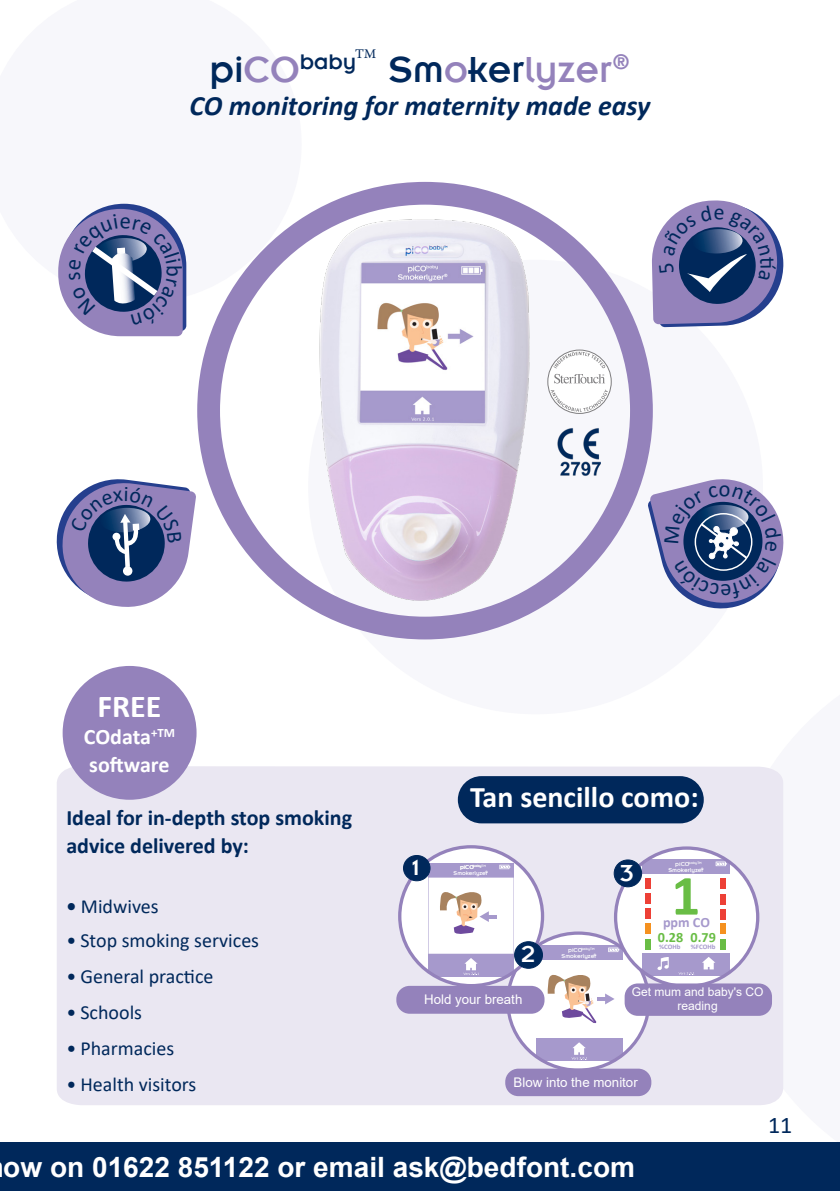
<style>
.page{position:relative;width:840px;height:1191px;background:#fff}
.page>*{position:absolute;margin:0;border:0;box-sizing:border-box;transform-origin:0 0}
.t1{font:700 57px "Calibri";color:#69bd45}
.t2{font:40px "Insignia LT";color:#9482bb}
.t3{font:700 32px "Calibri";color:#fff}
.t4{font:700 30px "Calibri";color:#fff}
.t5{font:700 28px "Arial";color:#fff}
.t6{font:italic 700 28px "Calibri";color:#00285b}
.t7{font:25.6px "Insignia LT";color:#fff}
.t8{font:25.4px "Insignia LT";color:#fff}
.t9{font:24.2px "Insignia LT";color:#fff}
.t10{font:24px "Calibri";color:#00285b}
.paragraph{font:700 22px "Calibri";color:#00285b}
.t11{font:700 22px "Calibri";letter-spacing:-.005em;color:#fff}
.paragraph-2{font:20px "Calibri";color:#00285b}
.t12{font:700 14.2px "Calibri";color:#69bd45}
.t13{font:700 14.2px "Calibri";color:#a699cc}
.t14{font:14px "Arno Pro";color:#00285b}
.t15{font:13.2px "Arial";color:#fff}
.t16{font:12px/14.4px "Arial";color:#fff;text-align:center}
.t17{font:700 6.8px "Calibri";color:#a699cc}
.t18{font:6.2px "Insignia LT";color:#fff}
.t19{font:3.6px "Insignia LT";color:#fcfcfc}
.s1{color:#00285b}
.s2{font-weight:700}
.s3{font-size:6.2px}
</style>
<div class="page">
<svg style="left:782px;top:778px;width:2px;height:315px"></svg>
<div style="left:308px;top:260px;width:454px;height:454px;background:#f7f7fb;border-radius:50%"></div>
<svg style="left:119px;top:203px;width:182px;height:99px"></svg>
<div style="left:0;top:1141px;width:839px;height:50px;background:#00285b"></div>
<div style="left:57px;top:766px;width:725px;height:339px;background:#eae7f2"></div>
<svg style="left:507px;top:933px;width:141px;height:137px"></svg>
<div style="left:536px;top:945px;width:86px;height:115px;background:#a699cc"></div>
<div style="left:535px;top:960px;width:87px;height:78px;background:#fff"></div>
<svg style="left:608px;top:947px;width:11px;height:5px"></svg>
<svg style="left:571px;top:1042px;width:16px;height:18px"></svg>
<svg style="left:547px;top:974px;width:67px;height:49px"></svg>
<div style="left:505px;top:1068px;width:146px;height:28px;background:#9482bb;border-radius:13px"></div>
<div style="left:399px;top:846px;width:143px;height:139px;background:#fff;border-radius:50%"></div>
<div style="left:428px;top:863px;width:85px;height:113px;background:#a699cc"></div>
<div style="left:428px;top:877px;width:85px;height:76px;background:#fff"></div>
<svg style="left:440px;top:892px;width:56px;height:42px"></svg>
<svg style="left:499px;top:864px;width:11px;height:5px"></svg>
<svg style="left:463px;top:958px;width:15px;height:17px"></svg>
<div style="left:398px;top:845px;width:146px;height:142px;border:3px solid #9482bb;border-radius:50%"></div>
<div style="left:396px;top:985px;width:148px;height:28px;background:#9482bb;border-radius:13px"></div>
<div style="left:403px;top:855px;width:27px;height:25px;background:#00285b;border-radius:50%"></div>
<div style="left:403px;top:855px;width:27px;height:26px;border:1px solid #00285b;border-radius:50%"></div>
<div style="left:615px;top:848px;width:142px;height:138px;background:#fff;border-radius:50%"></div>
<div style="left:642px;top:859px;width:87px;height:117px;background:#a699cc"></div>
<div style="left:642px;top:874px;width:87px;height:78px;background:#fff"></div>
<svg style="left:678px;top:972px;width:16px;height:3px"></svg>
<svg style="left:657px;top:957px;width:11px;height:13px"></svg>
<svg style="left:702px;top:957px;width:13px;height:12px"></svg>
<div style="left:720px;top:939px;width:5px;height:11px;background:#69bd45"></div>
<div style="left:720px;top:923px;width:5px;height:11px;background:#f5911f"></div>
<div style="left:720px;top:878px;width:5px;height:11px;background:#ed4036"></div>
<div style="left:720px;top:908px;width:5px;height:11px;background:#ed4036"></div>
<div style="left:720px;top:893px;width:5px;height:11px;background:#ed4036"></div>
<div style="left:645px;top:939px;width:5px;height:11px;background:#69bd45"></div>
<div style="left:645px;top:923px;width:5px;height:11px;background:#f5911f"></div>
<div style="left:645px;top:878px;width:5px;height:11px;background:#ed4036"></div>
<div style="left:645px;top:908px;width:5px;height:11px;background:#ed4036"></div>
<div style="left:645px;top:893px;width:5px;height:11px;background:#ed4036"></div>
<svg style="left:715px;top:861px;width:11px;height:5px"></svg>
<div style="left:624px;top:983px;width:147px;height:32px;background:#9482bb;border-radius:13px"></div>
<div style="left:514px;top:941px;width:28px;height:27px;background:#00285b;border-radius:50%"></div>
<div style="left:514px;top:941px;width:28px;height:27px;border:1px solid #00285b;border-radius:50%"></div>
<div style="left:614px;top:860px;width:27px;height:26px;background:#00285b;border-radius:50%"></div>
<div style="left:613px;top:859px;width:28px;height:28px;border:1px solid #00285b;border-radius:50%"></div>
<div style="left:457px;top:776px;width:246px;height:47px;background:#00285b;border-radius:24px"></div>
<div style="left:63px;top:666px;width:133px;height:133px;background:#9482bb;border-radius:50%"></div>
<img style="left:301px;top:197px;width:247px;height:411px">
<div style="left:197px;top:182px;width:455px;height:457px;border:23px solid #9482bb;border-radius:50%"></div>
<div style="left:547px;top:350px;width:64px;height:63px;background:#fff;border-radius:50%"></div>
<div style="left:547px;top:350px;width:64px;height:63px;border:1px solid #7e7d7f;border-radius:50%"></div>
<svg style="left:554px;top:374px;width:50px;height:9px"></svg>
<svg style="left:553px;top:352px;width:52px;height:16px"></svg>
<svg style="left:550px;top:389px;width:57px;height:23px"></svg>
<img style="left:557px;top:428px;width:44px;height:48px">
<svg style="left:652px;top:200px;width:131px;height:127px"></svg>
<svg style="left:56px;top:479px;width:140px;height:128px"></svg>
<svg style="left:58px;top:204px;width:128px;height:132px"></svg>
<svg style="left:648px;top:479px;width:136px;height:130px"></svg>
<p class="t14" style="left:355px;top:46px;width:22px">TM</p>
<p class="t2" style="left:209px;top:49px;width:422px"><span class="s1">pi</span>CO<sup>baby</sup> <span class="s1">Sm</span>o<span class="s1">ker</span>lyzer<sup>®</sup></p>
<p class="t6" style="left:189px;top:86px;width:462px">CO monitoring for maternity made easy</p>
<p class="t3" style="left:97px;top:684px;width:65px">FREE</p>
<p class="t11" style="left:84px;top:721px;width:93px">COdata<sup>+TM</sup></p>
<p class="t11" style="left:89px;top:749px;width:82px">software</p>
<p class="t4" style="left:470px;top:776px;width:230px">Tan sencillo como:</p>
<p class="paragraph" style="left:66px;top:802px;width:287px">Ideal for in-depth stop smoking</p>
<p class="paragraph" style="left:66px;top:830px;width:184px">advice delivered by:</p>
<p class="paragraph-2" style="left:66px;top:892px;width:94px"><span class="s2">•</span> Midwives</p>
<p class="paragraph-2" style="left:66px;top:926px;width:194px">• Stop smoking services</p>
<p class="paragraph-2" style="left:66px;top:962px;width:148px">• General practice</p>
<p class="paragraph-2" style="left:66px;top:998px;width:77px">• Schools</p>
<p class="paragraph-2" style="left:66px;top:1034px;width:109px">• Pharmacies</p>
<p class="paragraph-2" style="left:66px;top:1070px;width:131px">• Health visitors</p>
<p class="t9" style="left:412px;top:855px;width:9px">1</p>
<p class="t18" style="left:668px;top:867px;width:37px">Smokerlyzer<sup>®</sup></p>
<p class="t19" style="left:675px;top:860px;width:28px"><span class="s3">piCO</span>babyTM</p>
<p class="t19" style="left:460px;top:863px;width:27px"><span class="s3">piCO</span>babyTM</p>
<p class="t7" style="left:620px;top:860px;width:15px">3</p>
<p class="t18" style="left:453px;top:869px;width:36px">Smokerlyzer<sup>®</sup></p>
<p class="t1" style="left:671px;top:855px;width:30px">1</p>
<p class="t12" style="left:657px;top:927px;width:60px">0.28 0.79</p>
<p class="t17" style="left:658px;top:942px;width:23px">%COHb</p>
<p class="t17" style="left:690px;top:942px;width:26px">%FCOHb</p>
<p class="t13" style="left:662px;top:912px;width:48px">ppm CO</p>
<p class="t8" style="left:521px;top:940px;width:16px">2</p>
<p class="t19" style="left:568px;top:946px;width:28px"><span class="s3">piCO</span>babyTM</p>
<p class="t18" style="left:561px;top:952px;width:36px">Smokerlyzer<sup>®</sup></p>
<p class="t15" style="left:424px;top:990px;width:100px">Hold your breath</p>
<p class="t16" style="left:631px;top:984px;width:133px">Get mum and baby's CO reading</p>
<p class="t15" style="left:513px;top:1073px;width:126px">Blow into the monitor</p>
<p class="t10" style="left:767px;top:1108px;width:26px">11</p>
<h3 class="t5" style="left:3px;top:1147px;width:633px">ow on 01622 851122 or email ask@bedfont.com</h3>
</div>
